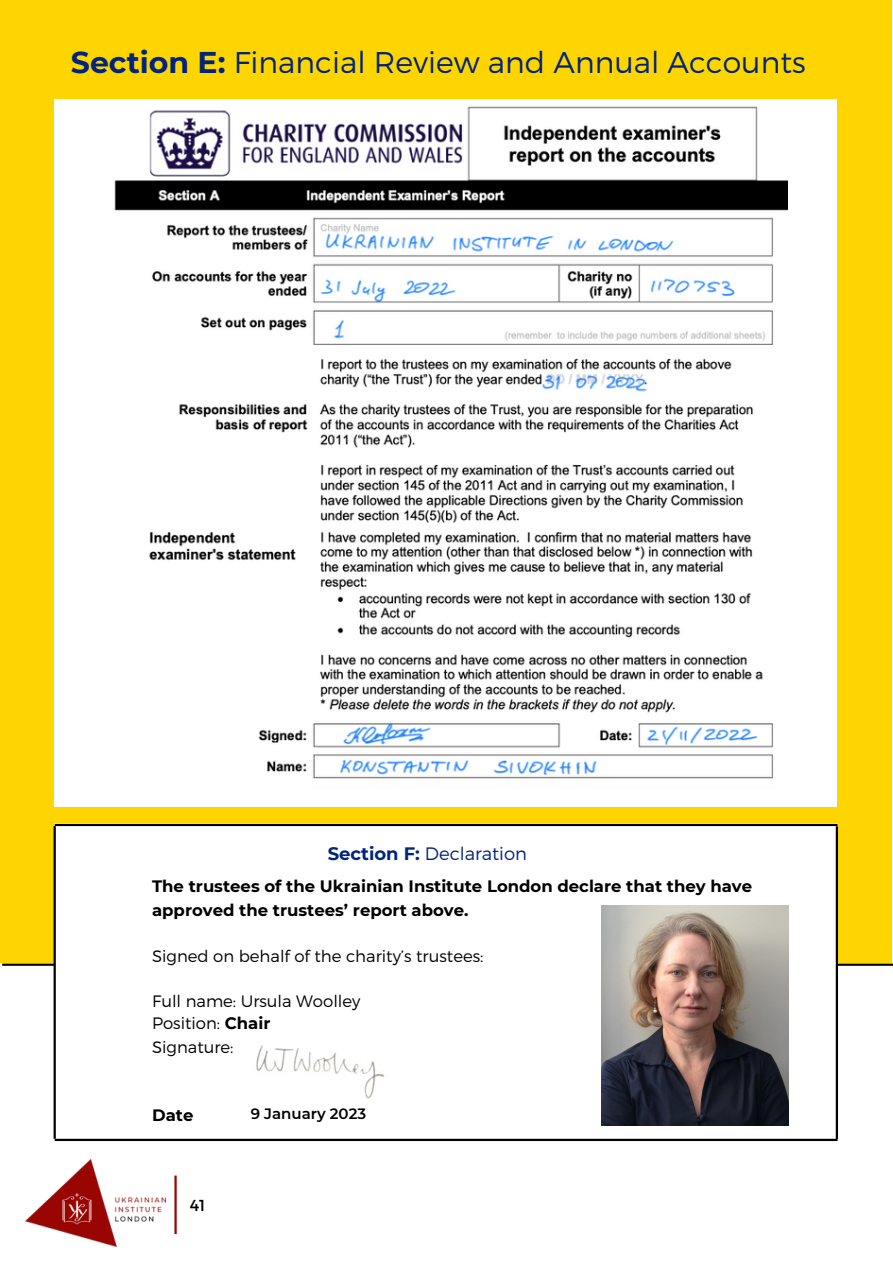
<style>
.page{position:relative;width:893px;height:1264px;background:#fff}
.page>*{position:absolute;margin:0;border:0;box-sizing:border-box;transform-origin:0 0}
.t1{font:300 30px "Montserrat";color:#00247d}
.t2{font:300 18px "Montserrat";color:#00247d}
.t3{font:700 16.5px/23.5px "Montserrat";color:#000}
.t4{font:300 16.5px/23.1px "Montserrat";color:#000}
.t5{font:15.9px "Montserrat";color:#000}
.t6{font:600 15px "Montserrat";color:#000}
.s1{font-weight:700}
</style>
<div class="page">
<hr style="left:174px;top:1175px;width:3px;height:58px;background:#990500">
<img style="left:25px;top:1159px;width:141px;height:87px">
<hr style="left:2px;top:963px;width:890px;height:2px;background:#000">
<div style="left:0;top:0;width:891px;height:962px;background:#ffd500"></div>
<div style="left:55px;top:99px;width:782px;height:707px;background:#fff"></div>
<div style="left:55px;top:823px;width:782px;height:317px;background:#fff"></div>
<img style="left:114px;top:106px;width:673px;height:673px">
<hr style="left:55px;top:1138px;width:782px;height:2px;background:#000">
<img style="left:601px;top:905px;width:187px;height:220px">
<hr style="left:55px;top:823px;width:782px;height:3px;background:#000">
<hr style="left:54px;top:826px;width:2px;height:312px;background:#000">
<hr style="left:835px;top:826px;width:2px;height:312px;background:#000">
<img style="left:256px;top:1045px;width:128px;height:54px">
<h1 class="t1" style="left:71px;top:43px;width:736px"><span class="s1">Section E:</span> Financial Review and Annual Accounts</h1>
<p class="t2" style="left:328px;top:842px;width:201px"><span class="s1">Section F:</span> Declaration</p>
<p class="t3" style="left:152px;top:874px;width:601px">The trustees of the Ukrainian Institute London declare that they have approved the trustees’ report above.</p>
<p class="t4" style="left:152px;top:943px;width:333px">Signed on behalf of the charity’s trustees:</p>
<p class="t4" style="left:152px;top:988px;width:210px">Full name: Ursula Woolley<br>Position: <span class="s1">Chair<br></span>Signature:</p>
<p class="t3" style="left:152px;top:1102px;width:43px">Date</p>
<p class="t6" style="left:251px;top:1104px;width:117px">9 January 2023</p>
<p class="t5" style="left:190px;top:1194px;width:17px">41</p>
</div>
